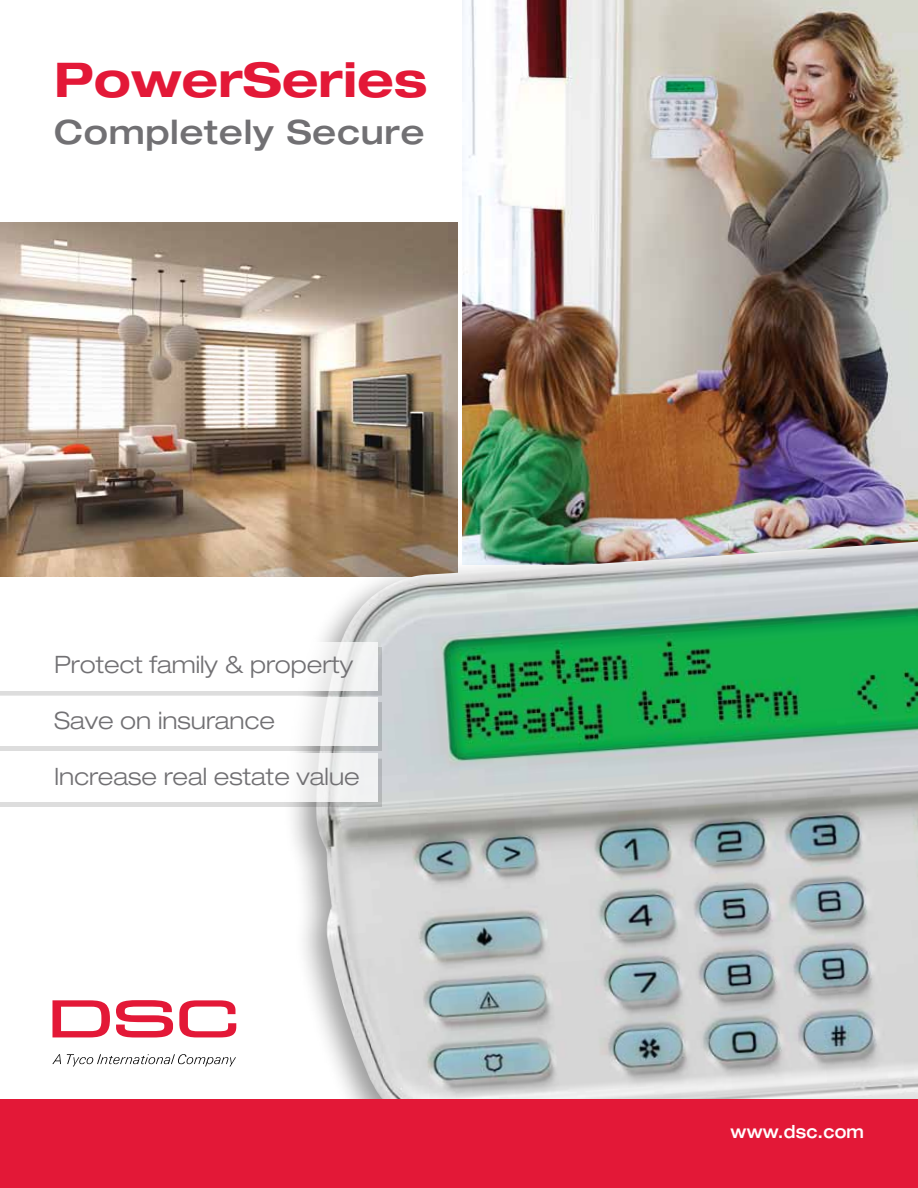
<style>
.page{position:relative;width:918px;height:1188px;background:#fff}
.page>*{position:absolute;margin:0;border:0;box-sizing:border-box;transform-origin:0 0}
.t1{font:700 expanded 47.85px "Helvetica Neue LT Pro";color:#e31837}
.t2{font:500 expanded 33.6px "Helvetica Neue LT Pro";letter-spacing:.02em;color:#717073}
.t3{font:300 expanded 24px "Helvetica Neue LT Pro";color:#717073}
.t4{font:500 expanded 18px "Helvetica Neue LT Pro";letter-spacing:.01em;color:#fff;scale:.9 1}
</style>
<div class="page">
<img style="left:0;top:223px;width:458px;height:354px">
<img style="left:462px;top:0;width:456px;height:528px">
<div style="left:283px;top:528px;width:635px;height:660px;background:#000;opacity:.4"></div>
<img style="left:316px;top:542px;width:602px;height:558px">
<div style="left:0;top:1100px;width:918px;height:88px;background:#e31837"></div>
<div style="left:0;top:647px;width:382px;height:48px;background:#000;opacity:.2"></div>
<div style="left:0;top:642px;width:377px;height:48px;background:#fff"></div>
<div style="left:0;top:702px;width:382px;height:49px;background:#000;opacity:.2"></div>
<div style="left:0;top:698px;width:377px;height:48px;background:#fff"></div>
<div style="left:0;top:759px;width:382px;height:48px;background:#000;opacity:.2"></div>
<div style="left:0;top:754px;width:377px;height:48px;background:#fff"></div>
<svg style="left:52px;top:1000px;width:58px;height:37px"></svg>
<svg style="left:116px;top:1000px;width:57px;height:37px"></svg>
<svg style="left:179px;top:1000px;width:57px;height:37px"></svg>
<svg style="left:52px;top:1054px;width:9px;height:10px"></svg>
<svg style="left:67px;top:1054px;width:169px;height:12px"></svg>
<h1 class="t1" style="left:54px;top:50px;width:375px">PowerSeries</h1>
<h2 class="t2" style="left:54px;top:111px;width:372px">Completely Secure</h2>
<p class="t3" style="left:54px;top:650px;width:301px">Protect family &amp; property</p>
<p class="t3" style="left:54px;top:706px;width:222px">Save on insurance</p>
<p class="t3" style="left:54px;top:762px;width:307px">Increase real estate value</p>
<p class="t4" style="left:731px;top:1121px;width:150px">www.dsc.com</p>
</div>
